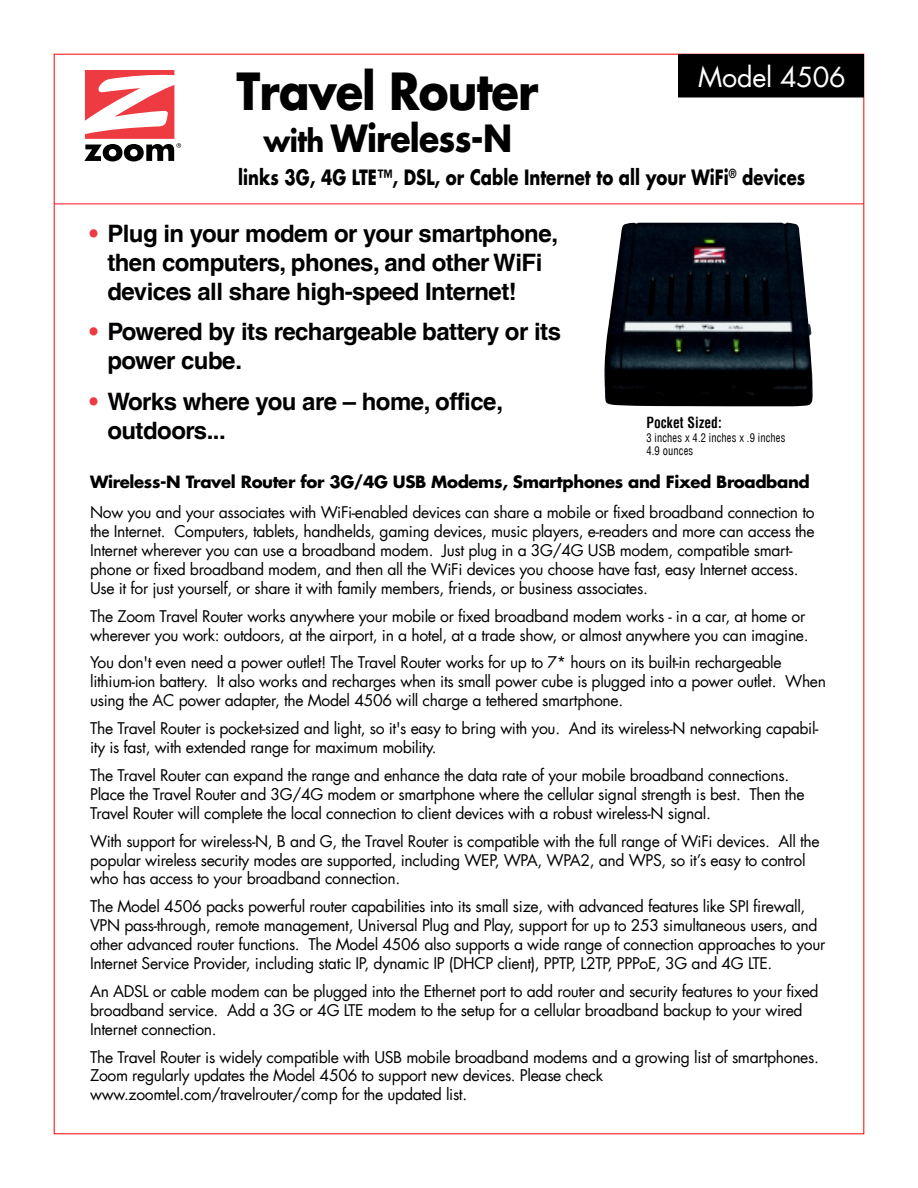
<style>
.page{position:relative;width:918px;height:1188px;background:#fff}
.page>*{position:absolute;margin:0;border:0;box-sizing:border-box;transform-origin:0 0}
.t1{font:700 49.95px "Futura LT";letter-spacing:-.02em;color:#000;scale:.9 1}
.t2{font:700 36.6px "Futura LT";letter-spacing:-.02em;color:#000;scale:.9 1}
.t3{font:27px "Futura LT";letter-spacing:-.01em;color:#fff}
.t4{font:700 24px/28.8px "Helvetica LT";letter-spacing:-.02em;color:#000}
.t5{font:700 20.7px "Futura LT";color:#000;scale:.8 1}
.t6{font:700 16.5px "Futura LT";letter-spacing:-.02em;color:#000}
.t7{font:15.75px/18.9px "Futura LT";letter-spacing:-.02em;color:#000}
.t8{font:700 condensed 15px "Helvetica LT";letter-spacing:.01em;color:#000;scale:.9 1}
.t9{font:condensed 11.7px/13.4px "Helvetica LT";letter-spacing:.015em;color:#000;scale:.9 1}
.s1{font-size:30px}
.s2{color:#ee3a41}
</style>
<div class="page">
<svg style="left:84px;top:70px;width:97px;height:91px"></svg>
<hr style="left:54px;top:204px;width:810px;height:1px;background:#fe1522">
<div style="left:678px;top:54px;width:186px;height:43px;background:#000"></div>
<img style="left:605px;top:223px;width:208px;height:183px">
<h1 class="t1" style="left:237px;top:58px;width:337px">Travel Router</h1>
<h2 class="t2" style="left:264px;top:114px;width:278px"><span class="s1">with</span> Wireless-N</h2>
<h3 class="t3" style="left:698px;top:60px;width:149px">Model 4506</h3>
<h3 class="t5" style="left:238px;top:163px;width:710px">links 3G, 4G LTE™, DSL, or Cable Internet to all your WiFi<sup>®</sup> devices</h3>
<h3 class="t4" style="left:107px;top:219px;width:452px;text-indent:-18px"><span class="s2">•</span> Plug in your modem or your smartphone, then computers, phones, and other WiFi devices all share high-speed Internet!</h3>
<h3 class="t4" style="left:107px;top:317px;width:455px;text-indent:-18px"><span class="s2">•</span> Powered by its rechargeable battery or its power cube.</h3>
<h3 class="t4" style="left:107px;top:387px;width:397px;text-indent:-18px"><span class="s2">•</span> Works where you are – home, office, outdoors...</h3>
<p class="t6" style="left:90px;top:471px;width:721px">Wireless-N Travel Router for 3G/4G USB Modems, Smartphones and Fixed Broadband</p>
<p class="t7" style="left:90px;top:503px;width:726px">Now you and your associates with WiFi-enabled devices can share a mobile or fixed broadband connection to the Internet. Computers, tablets, handhelds, gaming devices, music players, e-readers and more can access the Internet wherever you can use a broadband modem. Just plug in a 3G/4G USB modem, compatible smart&shy;phone or fixed broadband modem, and then all the WiFi devices you choose have fast, easy Internet access.<br>Use it for just yourself, or share it with family members, friends, or business associates.</p>
<p class="t7" style="left:90px;top:607px;width:720px">The Zoom Travel Router works anywhere your mobile or fixed broadband modem works - in a car, at home or wherever you work: outdoors, at the airport, in a hotel, at a trade show, or almost anywhere you can imagine.</p>
<p class="t7" style="left:90px;top:653px;width:737px">You don't even need a power outlet! The Travel Router works for up to 7* hours on its built-in rechargeable lithium-ion battery. It also works and recharges when its small power cube is plugged into a power outlet. When using the AC power adapter, the Model 4506 will charge a tethered smartphone.</p>
<p class="t7" style="left:90px;top:719px;width:730px">The Travel Router is pocket-sized and light, so it's easy to bring with you. And its wireless-N networking capabil&shy;ity is fast, with extended range for maximum mobility.</p>
<p class="t7" style="left:90px;top:766px;width:716px">The Travel Router can expand the range and enhance the data rate of your mobile broadband connections.<br>Place the Travel Router and 3G/4G modem or smartphone where the cellular signal strength is best. Then the<br>Travel Router will complete the local connection to client devices with a robust wireless-N signal.</p>
<p class="t7" style="left:90px;top:832px;width:731px">With support for wireless-N, B and G, the Travel Router is compatible with the full range of WiFi devices. All the popular wireless security modes are supported, including WEP, WPA, WPA2, and WPS, so it’s easy to control who has access to your broadband connection.</p>
<p class="t7" style="left:90px;top:897px;width:737px">The Model 4506 packs powerful router capabilities into its small size, with advanced features like SPI firewall, VPN pass-through, remote management, Universal Plug and Play, support for up to 253 simultaneous users, and other advanced router functions. The Model 4506 also supports a wide range of connection approaches to your Internet Service Provider, including static IP, dynamic IP (DHCP client), PPTP, L2TP, PPPoE, 3G and 4G LTE.</p>
<p class="t7" style="left:90px;top:982px;width:730px">An ADSL or cable modem can be plugged into the Ethernet port to add router and security features to your fixed broadband service. Add a 3G or 4G LTE modem to the setup for a cellular broadband backup to your wired<br>Internet connection.</p>
<p class="t7" style="left:90px;top:1048px;width:730px">The Travel Router is widely compatible with USB mobile broadband modems and a growing list of smartphones.<br>Zoom regularly updates the Model 4506 to support new devices. Please check www.zoomtel.com/travelrouter/comp for the updated list.</p>
<p class="t8" style="left:646px;top:414px;width:85px">Pocket Sized:</p>
<p class="t9" style="left:646px;top:431px;width:156px">3 inches x 4.2 inches x .9 inches<br>4.9 ounces</p>
</div>
